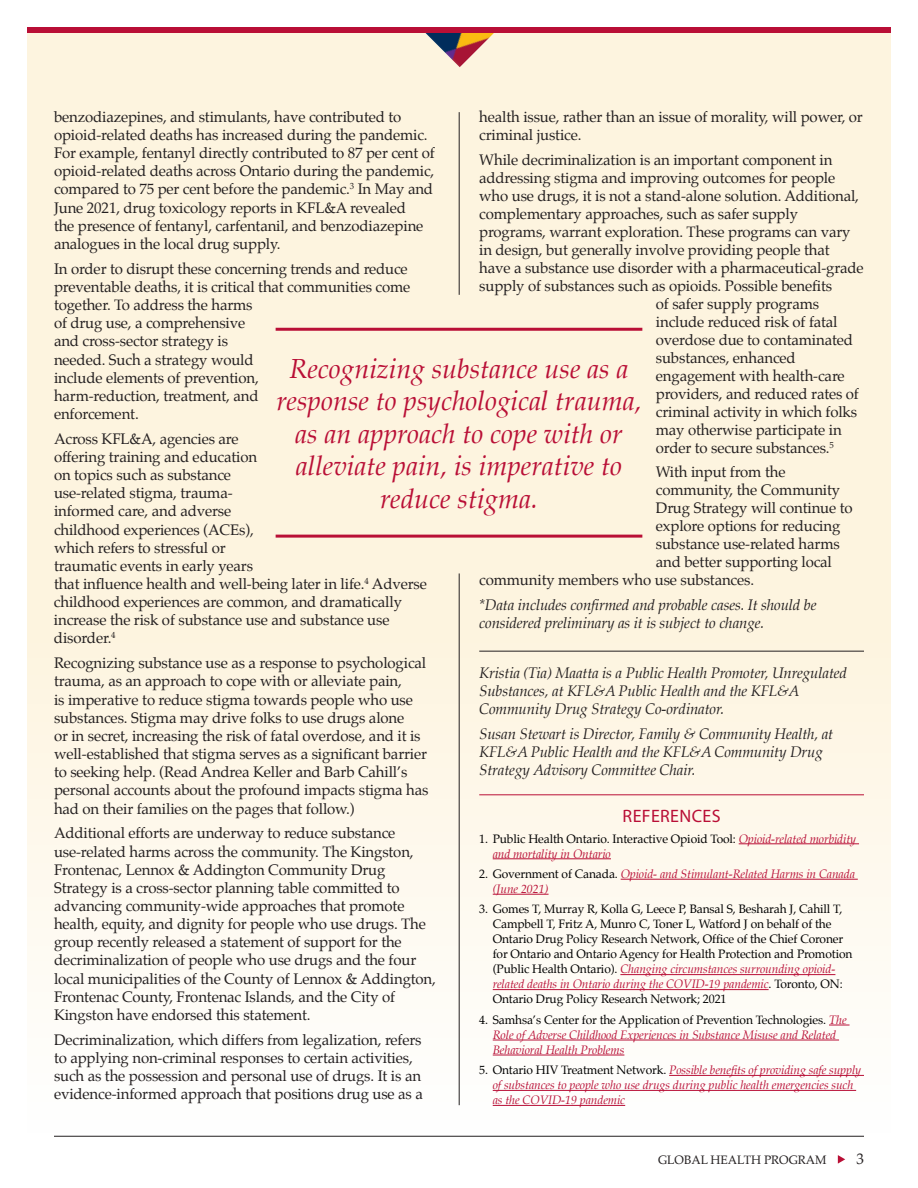
<style>
.page{position:relative;width:918px;height:1188px;background:#fff}
.page>*{position:absolute;margin:0;border:0;box-sizing:border-box;transform-origin:0 0}
.t1{font:italic 27px/32.4px "Palatino";color:#b90f36;text-align:center}
.t2{font:18px "Myriad Pro";letter-spacing:.02em;color:#b90f36}
.t3{font:15px/18.1px "Palatino";letter-spacing:-.01em;color:#231f20}
.t4{font:italic 15px/18px "Palatino";letter-spacing:-.01em;color:#231f20}
.t5{font:12px/15px "Palatino";letter-spacing:-.01em;color:#000}
.t6{font:italic 12px/15px "Palatino";letter-spacing:-.01em;color:#b90f36}
.t7{font:12px "Palatino";color:#231f20}
.s1{font-style:italic;color:#b90f36}
.s2{font-style:normal;color:#000}
</style>
<div class="page">
<div style="left:27px;top:27px;width:864px;height:1134px;background:linear-gradient(to bottom,#fdf1d7,#fefbf6)"></div>
<div style="left:27px;top:27px;width:864px;height:6px;background:#b90f36"></div>
<hr style="left:459px;top:573px;width:1px;height:532px;background:#231f20">
<hr style="left:459px;top:112px;width:1px;height:183px;background:#231f20">
<img style="left:426px;top:33px;width:68px;height:34px">
<hr style="left:479px;top:651px;width:385px;height:1px;background:#231f20">
<hr style="left:479px;top:794px;width:385px;height:1px;background:#b90f36">
<hr style="left:739px;top:843px;width:120px;height:1px;background:#b90f36">
<hr style="left:493px;top:858px;width:118px;height:1px;background:#b90f36">
<hr style="left:621px;top:879px;width:237px;height:1px;background:#b90f36">
<hr style="left:493px;top:894px;width:56px;height:1px;background:#b90f36">
<hr style="left:620px;top:974px;width:215px;height:1px;background:#b90f36">
<hr style="left:493px;top:989px;width:276px;height:1px;background:#b90f36">
<svg style="left:829px;top:1025px;width:21px;height:1px"></svg>
<hr style="left:493px;top:1040px;width:346px;height:1px;background:#b90f36">
<hr style="left:493px;top:1055px;width:131px;height:1px;background:#b90f36">
<hr style="left:669px;top:1075px;width:195px;height:1px;background:#b90f36">
<hr style="left:493px;top:1090px;width:363px;height:1px;background:#b90f36">
<hr style="left:493px;top:1105px;width:132px;height:1px;background:#b90f36">
<hr style="left:276px;top:328px;width:366px;height:3px;background:#b90f36">
<hr style="left:276px;top:535px;width:366px;height:3px;background:#b90f36">
<p class="t3" style="left:54px;top:109px;width:382px">benzodiazepines, and stimulants, have contributed to opioid-related deaths has increased during the pandemic.<br>For example, fentanyl directly contributed to 87 per cent of opioid-related deaths across Ontario during the pandemic, compared to 75 per cent before the pandemic.<sup>3</sup> In May and June 2021, drug toxicology reports in KFL&amp;A revealed<br>the presence of fentanyl, carfentanil, and benzodiazepine analogues in the local drug supply.</p>
<p class="t3" style="left:54px;top:261px;width:358px">In order to disrupt these concerning trends and reduce preventable deaths, it is critical that communities come together. To address the harms<br>of drug use, a comprehensive<br>and cross-sector strategy is<br>needed. Such a strategy would<br>include elements of prevention,<br>harm-reduction, treatment, and<br>enforcement.</p>
<p class="t3" style="left:54px;top:431px;width:374px">Across KFL&amp;A, agencies are<br>offering training and education<br>on topics such as substance<br>use-related stigma, trauma-<br>informed care, and adverse<br>childhood experiences (ACEs),<br>which refers to stressful or<br>traumatic events in early years<br>that influence health and well-being later in life.<sup>4</sup> Adverse childhood experiences are common, and dramatically increase the risk of substance use and substance use disorder.<sup>4</sup></p>
<p class="t3" style="left:54px;top:655px;width:376px">Recognizing substance use as a response to psychological trauma, as an approach to cope with or alleviate pain,<br>is imperative to reduce stigma towards people who use substances. Stigma may drive folks to use drugs alone<br>or in secret, increasing the risk of fatal overdose, and it is well-established that stigma serves as a significant barrier to seeking help. (Read Andrea Keller and Barb Cahill’s personal accounts about the profound impacts stigma has had on their families on the pages that follow.)</p>
<p class="t3" style="left:54px;top:826px;width:383px">Additional efforts are underway to reduce substance use-related harms across the community. The Kingston, Frontenac, Lennox &amp; Addington Community Drug Strategy is a cross-sector planning table committed to advancing community-wide approaches that promote health, equity, and dignity for people who use drugs. The group recently released a statement of support for the decriminalization of people who use drugs and the four local municipalities of the County of Lennox &amp; Addington, Frontenac County, Frontenac Islands, and the City of Kingston have endorsed this statement.</p>
<p class="t3" style="left:54px;top:1032px;width:370px">Decriminalization, which differs from legalization, refers to applying non-criminal responses to certain activities, such as the possession and personal use of drugs. It is an evidence-informed approach that positions drug use as a</p>
<p class="t3" style="left:479px;top:109px;width:385px">health issue, rather than an issue of morality, will power, or criminal justice.</p>
<p class="t3" style="left:479px;top:152px;width:355px">While decriminalization is an important component in</p>
<p class="t3" style="left:479px;top:170px;width:358px">addressing stigma and improving outcomes for people</p>
<p class="t3" style="left:479px;top:188px;width:381px">who use drugs, it is not a stand-alone solution. Additional,</p>
<p class="t3" style="left:479px;top:206px;width:320px">complementary approaches, such as safer supply</p>
<p class="t3" style="left:479px;top:224px;width:373px">programs, warrant exploration. These programs can vary</p>
<p class="t3" style="left:479px;top:242px;width:352px">in design, but generally involve providing people that</p>
<p class="t3" style="left:479px;top:260px;width:386px">have a substance use disorder with a pharmaceutical-grade</p>
<p class="t3" style="left:479px;top:278px;width:354px">supply of substances such as opioids. Possible benefits</p>
<p class="t3" style="left:656px;top:296px;width:165px">of safer supply programs</p>
<p class="t3" style="left:656px;top:314px;width:183px">include reduced risk of fatal</p>
<p class="t3" style="left:656px;top:332px;width:199px">overdose due to contaminated</p>
<p class="t3" style="left:656px;top:350px;width:141px">substances, enhanced</p>
<p class="t3" style="left:656px;top:368px;width:190px">engagement with health-care</p>
<p class="t3" style="left:656px;top:386px;width:205px">providers, and reduced rates of</p>
<p class="t3" style="left:656px;top:404px;width:203px">criminal activity in which folks</p>
<p class="t3" style="left:656px;top:422px;width:188px">may otherwise participate in</p>
<p class="t3" style="left:656px;top:440px;width:180px">order to secure substances.<sup>5</sup></p>
<p class="t3" style="left:656px;top:464px;width:131px">With input from the</p>
<p class="t3" style="left:656px;top:482px;width:186px">community, the Community</p>
<p class="t3" style="left:656px;top:500px;width:198px">Drug Strategy will continue to</p>
<p class="t3" style="left:656px;top:518px;width:186px">explore options for reducing</p>
<p class="t3" style="left:656px;top:536px;width:185px">substance use-related harms</p>
<p class="t3" style="left:656px;top:554px;width:178px">and better supporting local</p>
<p class="t3" style="left:479px;top:572px;width:276px">community members who use substances.</p>
<p class="t4" style="left:479px;top:598px;width:339px">*Data includes confirmed and probable cases. It should be considered preliminary as it is subject to change.</p>
<p class="t4" style="left:479px;top:666px;width:369px">Kristia (Tia) Maatta is a Public Health Promoter, Unregulated<br>Substances, at KFL&amp;A Public Health and the KFL&amp;A<br>Community Drug Strategy Co-ordinator.</p>
<p class="t4" style="left:479px;top:727px;width:356px">Susan Stewart is Director, Family &amp; Community Health, at<br>KFL&amp;A Public Health and the KFL&amp;A Community Drug<br>Strategy Advisory Committee Chair.</p>
<p class="t2" style="left:623px;top:805px;width:99px">REFERENCES</p>
<p class="t5" style="left:493px;top:832px;width:365px;text-indent:-13px">1. Public Health Ontario. Interactive Opioid Tool: <span class="s1">Opioid-related morbidity and mortality in Ontario</span></p>
<p class="t6" style="left:493px;top:868px;width:364px;text-indent:-13px"><span class="s2">2. Government of Canada.</span> Opioid- and Stimulant-Related Harms in Canada (June 2021)</p>
<p class="t5" style="left:493px;top:903px;width:361px;text-indent:-14px">3. Gomes T, Murray R, Kolla G, Leece P, Bansal S, Besharah J, Cahill T, Campbell T, Fritz A, Munro C, Toner L, Watford J on behalf of the Ontario Drug Policy Research Network, Office of the Chief Coroner for Ontario and Ontario Agency for Health Protection and Promotion (Public Health Ontario). <span class="s1">Changing circumstances surrounding opioid&shy;related deaths in Ontario during the COVID-19 pandemic</span>. Toronto, ON:<br>Ontario Drug Policy Research Network; 2021</p>
<p class="t6" style="left:493px;top:1013px;width:356px;text-indent:-14px"><span class="s2">4. Samhsa’s Center for the Application of Prevention Technologies.</span> The<br>Role of Adverse Childhood Experiences in Substance Misuse and Related<br>Behavioral Health Problems</p>
<p class="t6" style="left:493px;top:1064px;width:370px;text-indent:-14px"><span class="s2">5. Ontario HIV Treatment Network.</span> Possible benefits of providing safe supply of substances to people who use drugs during public health emergencies such as the COVID-19 pandemic</p>
<p class="t1" style="left:277px;top:355px;width:366px">Recognizing substance use as a response to psychological trauma, as an approach to cope with or alleviate pain, is imperative to reduce stigma.</p>
<p class="t7" style="left:658px;top:1152px;width:170px">GLOBAL HEALTH PROGRAM</p>
<p class="t3" style="left:856px;top:1151px;width:9px">3</p>
</div>
